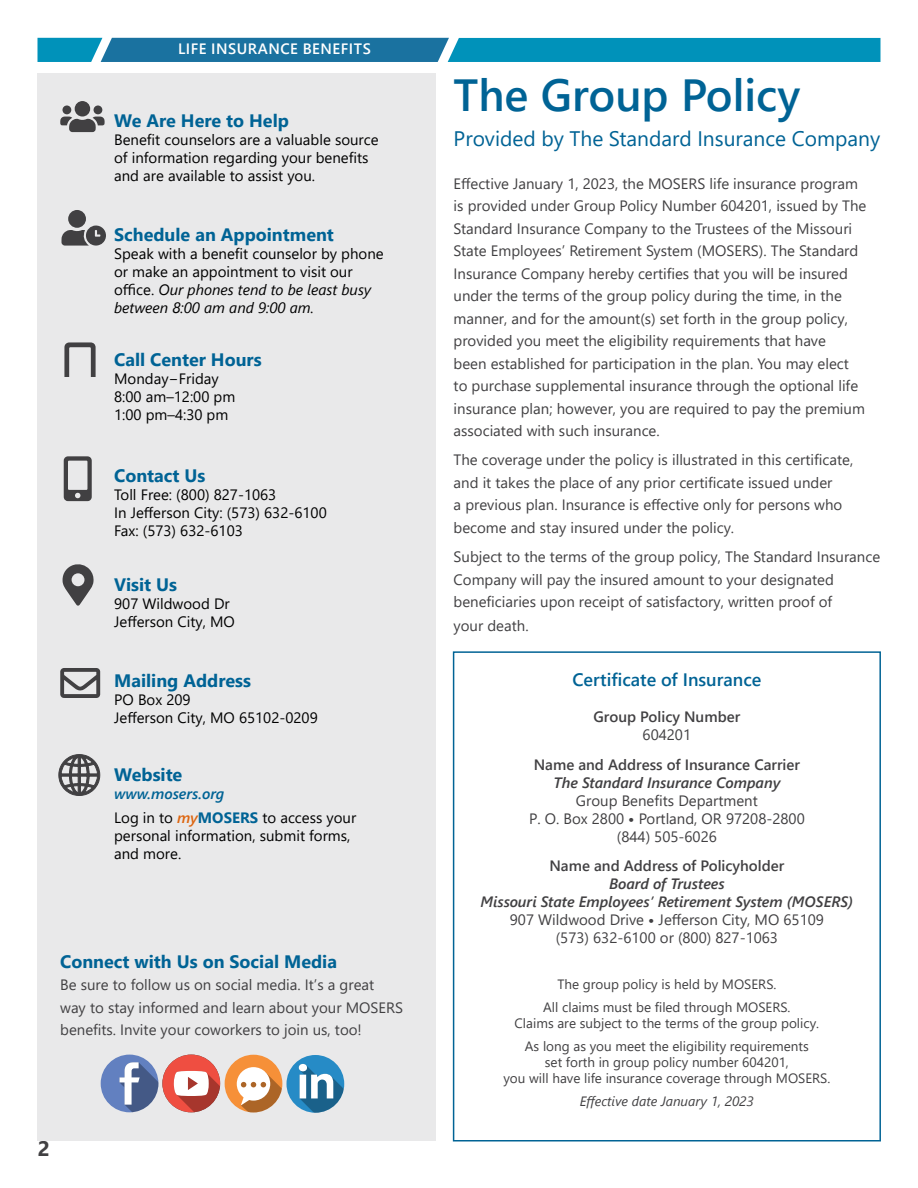
<style>
.page{position:relative;width:918px;height:1188px;background:#fff}
.page>*{position:absolute;margin:0;border:0;box-sizing:border-box;transform-origin:0 0}
.t1{font:600 45px "Segoe UI";color:#006395}
.t2{font:21px "Segoe UI";color:#006395}
.t3{font:700 21px "Segoe UI";color:#414042}
.t4{font:700 18px "Segoe UI";color:#006395}
.t5{font:600 18px "Segoe UI";color:#006395}
.t6{font:15px/22.5px "Segoe UI";color:#414042}
.t7{font:15px/18px "Segoe UI";color:#000}
.t8{font:600 15px "Segoe UI";color:#414042}
.t9{font:italic 600 15px "Segoe UI";color:#414042}
.t10{font:600 15px "Segoe UI";letter-spacing:.035em;color:#fff}
.t11{font:13.5px/23px "Segoe UI";color:#414042;text-align:center}
.t12{font:italic 13.5px "Segoe UI";color:#414042}
.s1{font-style:italic}
.s2{font-weight:600;font-style:italic;color:#006395}
.s3{font-weight:600;font-style:italic;color:#d61}
.s4{font-weight:700;color:#006395}
.s5{font-weight:700}
.s6{font-weight:600;font-style:italic}
</style>
<div class="page">
<svg style="left:37px;top:38px;width:844px;height:24px;background:#1087b1"></svg>
<div style="left:37px;top:73px;width:399px;height:1068px;background:#e9e9ea"></div>
<svg style="left:60px;top:101px;width:45px;height:31px"></svg>
<div style="left:94px;top:105px;width:8px;height:9px;background:#414042;border-radius:50%"></div>
<div style="left:62px;top:105px;width:9px;height:9px;background:#414042;border-radius:50%"></div>
<div style="left:68px;top:210px;width:18px;height:18px;background:#414042;border-radius:50%"></div>
<svg style="left:62px;top:225px;width:44px;height:21px"></svg>
<svg style="left:64px;top:342px;width:32px;height:35px"></svg>
<svg style="left:64px;top:456px;width:28px;height:45px"></svg>
<svg style="left:63px;top:564px;width:31px;height:42px"></svg>
<svg style="left:60px;top:668px;width:40px;height:30px"></svg>
<div style="left:453px;top:651px;width:428px;height:491px;border:2px solid #006395"></div>
<svg style="left:58px;top:754px;width:42px;height:42px"></svg>
<div style="left:286px;top:1055px;width:58px;height:58px;background:#268bc6;border-radius:50%"></div>
<svg style="left:299px;top:1064px;width:45px;height:49px"></svg>
<div style="left:225px;top:1055px;width:57px;height:57px;background:#f69038;border-radius:50%"></div>
<div style="left:162px;top:1055px;width:58px;height:57px;background:#ef4e41;border-radius:50%"></div>
<svg style="left:174px;top:1071px;width:46px;height:41px"></svg>
<div style="left:101px;top:1055px;width:57px;height:57px;background:#6280c0;border-radius:50%"></div>
<svg style="left:119px;top:1062px;width:39px;height:50px"></svg>
<svg style="left:237px;top:1067px;width:45px;height:45px"></svg>
<p class="t10" style="left:178px;top:35px;width:194px">LIFE INSURANCE BENEFITS</p>
<p class="t4" style="left:114px;top:103px;width:176px">We Are Here to Help</p>
<p class="t7" style="left:114px;top:129px;width:266px">Benefit counselors are a valuable source of information regarding your benefits and are available to assist you.</p>
<p class="t4" style="left:114px;top:217px;width:221px">Schedule an Appointment</p>
<p class="t7" style="left:114px;top:243px;width:271px">Speak with a benefit counselor by phone or make an appointment to visit our office. <span class="s1">Our phones tend to be least busy between 8:00 am and 9:00 am.</span></p>
<p class="t4" style="left:114px;top:342px;width:149px">Call Center Hours</p>
<p class="t7" style="left:114px;top:368px;width:123px">Monday−Friday<br>8:00 am–12:00 pm<br>1:00 pm–4:30 pm</p>
<p class="t4" style="left:114px;top:458px;width:93px">Contact Us</p>
<p class="t7" style="left:114px;top:484px;width:214px">Toll Free: (800) 827-1063<br>In Jefferson City: (573) 632-6100<br>Fax: (573) 632-6103</p>
<p class="t4" style="left:114px;top:568px;width:65px">Visit Us</p>
<p class="t7" style="left:114px;top:593px;width:122px">907 Wildwood Dr<br>Jefferson City, MO</p>
<p class="t4" style="left:114px;top:664px;width:138px">Mailing Address</p>
<p class="t7" style="left:114px;top:689px;width:205px">PO Box 209<br>Jefferson City, MO 65102-0209</p>
<p class="t4" style="left:114px;top:757px;width:70px">Website</p>
<p class="t7" style="left:114px;top:780px;width:244px;line-height:24.8px"><span class="s2">www.mosers.org<br></span>Log in to <span class="s3">my</span><span class="s4">MOSERS</span> to access your</p>
<p class="t7" style="left:114px;top:826px;width:238px">personal information, submit forms, and more.</p>
<p class="t4" style="left:60px;top:944px;width:278px">Connect with Us on Social Media</p>
<p class="t6" style="left:60px;top:972px;width:344px">Be sure to follow us on social media. It’s a great way to stay informed and learn about your MOSERS benefits. Invite your coworkers to join us, too!</p>
<h2 class="t3" style="left:38px;top:1129px;width:14px">2</h2>
<h1 class="t1" style="left:454px;top:52px;width:348px">The Group Policy</h1>
<h2 class="t2" style="left:454px;top:119px;width:428px">Provided by The Standard Insurance Company</h2>
<p class="t6" style="left:454px;top:171px;width:414px">Effective January 1, 2023, the MOSERS life insurance program is provided under Group Policy Number 604201, issued by The Standard Insurance Company to the Trustees of the Missouri State Employees’ Retirement System (MOSERS). The Standard Insurance Company hereby certifies that you will be insured under the terms of the group policy during the time, in the manner, and for the amount(s) set forth in the group policy, provided you meet the eligibility requirements that have<br>been established for participation in the plan. You may elect to purchase supplemental insurance through the optional life insurance plan; however, you are required to pay the premium associated with such insurance.</p>
<p class="t6" style="left:454px;top:447px;width:401px">The coverage under the policy is illustrated in this certificate, and it takes the place of any prior certificate issued under<br>a previous plan. Insurance is effective only for persons who become and stay insured under the policy.</p>
<p class="t6" style="left:454px;top:544px;width:428px">Subject to the terms of the group policy, The Standard Insurance<br>Company will pay the insured amount to your designated beneficiaries upon receipt of satisfactory, written proof of</p>
<p class="t6" style="left:454px;top:613px;width:77px">your death.</p>
<p class="t5" style="left:572px;top:663px;width:190px">Certificate of Insurance</p>
<p class="t8" style="left:594px;top:703px;width:148px">Group Policy Number</p>
<p class="t6" style="left:643px;top:722px;width:50px">604201</p>
<p class="t8" style="left:534px;top:750px;width:268px">Name and Address of Insurance Carrier</p>
<p class="t9" style="left:553px;top:770px;width:228px">The Standard Insurance Company</p>
<p class="t6" style="left:529px;top:790px;width:277px;line-height:18px;text-align:center">Group Benefits Department<br>P. O. Box 2800 <span class="s5">•</span> Portland, OR 97208-2800 (844) 505-6026</p>
<p class="t8" style="left:549px;top:851px;width:236px">Name and Address of Policyholder</p>
<p class="t6" style="left:480px;top:873px;width:374px;line-height:18px;text-align:center"><span class="s6">Board of Trustees<br>Missouri State Employees’ Retirement System (MOSERS)<br></span>907 Wildwood Drive <span class="s5">•</span> Jefferson City, MO 65109<br>(573) 632-6100 or (800) 827-1063</p>
<p class="t11" style="left:543px;top:971px;width:249px">The group policy is held by MOSERS.<br>All claims must be filed through MOSERS.</p>
<p class="t11" style="left:515px;top:1010px;width:306px">Claims are subject to the terms of the group policy.<br>As long as you meet the eligibility requirements</p>
<p class="t11" style="left:503px;top:1053px;width:328px;line-height:16.2px">set forth in group policy number 604201,<br>you will have life insurance coverage through MOSERS.</p>
<p class="t12" style="left:580px;top:1090px;width:175px">Effective date January 1, 2023</p>
</div>
